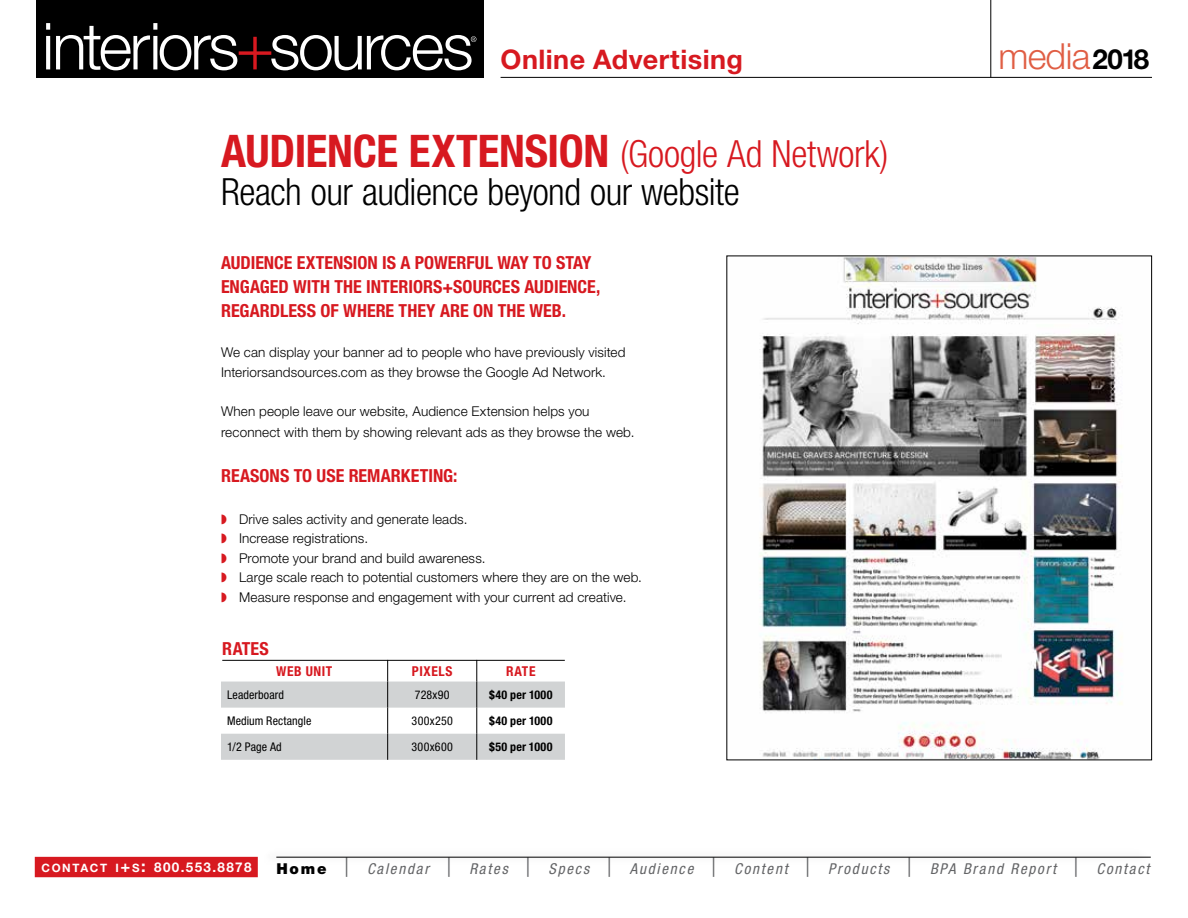
<style>
.page{position:relative;width:1188px;height:918px;background:#fff}
.page>*{position:absolute;margin:0;border:0;box-sizing:border-box;transform-origin:0 0}
.t1{font:700 condensed 45px "Helvetica Neue LT Std";letter-spacing:-.005em;color:#d71920}
.t2{font:300 condensed 37.5px "Helvetica Neue LT Std";letter-spacing:-.015em;color:#000}
.t3{font:300 36px "Helvetica Neue LT Std";letter-spacing:-.02em;color:#e05e44}
.t4{font:700 27px "Helvetica Neue LT Std";letter-spacing:.015em;color:#d71920}
.t5{font:700 condensed 18px/24px "Helvetica Neue LT Std";color:#d71920}
.t6{font:italic condensed 15px "Helvetica Neue LT Std";letter-spacing:.12em;color:#636466}
.t7{font:700 condensed 13.65px "Helvetica Neue LT Std";letter-spacing:.045em;color:#d71920}
.t8{font:300 13.5px/19.5px "Helvetica Neue LT Std";letter-spacing:.01em;color:#000}
.t9{font:700 13.5px "Helvetica Neue LT Std";letter-spacing:.1em;color:#fff}
.t10{font:condensed 12px "Helvetica Neue LT Std";letter-spacing:.015em;color:#000}
.t11{font:700 condensed 12px "Helvetica Neue LT Std";letter-spacing:.02em;color:#000}
.s1{font-weight:700;font-size:27.75px;color:#000}
.s2{font-weight:300;font-size:37.5px}
.s3{font-size:11.55px}
.s4{font-size:16.5px}
.s5{font-weight:900;font-style:normal;font-stretch:normal;color:#000}
.s6{font-size:18px}
</style>
<div class="page">
<hr style="left:990px;top:0;width:1px;height:77px;background:#000">
<hr style="left:501px;top:77px;width:651px;height:1px;background:#000">
<div style="left:36px;top:0;width:447px;height:78px;background:#000"></div>
<svg style="left:46px;top:23px;width:430px;height:47px"></svg>
<div style="left:262px;top:849px;width:888px;height:17px;background:#000;opacity:.35"></div>
<hr style="left:276px;top:857px;width:875px;height:1px;background:#000">
<div style="left:35px;top:857px;width:223px;height:20px;background:#d71920"></div>
<svg style="left:221px;top:661px;width:344px;height:99px"></svg>
<hr style="left:222px;top:660px;width:343px;height:1px;background:#000">
<img style="left:760px;top:258px;width:363px;height:500px">
<h3 class="t4" style="left:501px;top:43px;width:244px">Online Advertising</h3>
<h3 class="t3" style="left:999px;top:35px;width:152px">media<span class="s1">2018</span></h3>
<h1 class="t1" style="left:221px;top:124px;width:669px">AUDIENCE EXTENSION <span class="s2">(Google Ad Network)</span></h1>
<h2 class="t2" style="left:221px;top:170px;width:520px">Reach our audience beyond our website</h2>
<h3 class="t5" style="left:221px;top:250px;width:381px">AUDIENCE EXTENSION IS A POWERFUL WAY TO STAY<br>ENGAGED WITH THE INTERIORS+SOURCES AUDIENCE,<br>REGARDLESS OF WHERE THEY ARE ON THE WEB.</h3>
<p class="t8" style="left:221px;top:342px;width:406px">We can display your banner ad to people who have previously visited<br>Interiorsandsources.com as they browse the Google Ad Network.</p>
<p class="t8" style="left:221px;top:400px;width:415px;line-height:21px">When people leave our website, Audience Extension helps you reconnect with them by showing relevant ads as they browse the web.</p>
<h3 class="t5" style="left:221px;top:463px;width:238px">REASONS TO USE REMARKETING:</h3>
<p class="t8" style="left:239px;top:509px;width:404px">Drive sales activity and generate leads.<br>Increase registrations.<br>Promote your brand and build awareness.<br>Large scale reach to potential customers where they are on the web.<br>Measure response and engagement with your current ad creative.</p>
<h3 class="t5" style="left:222px;top:637px;width:48px">RATES</h3>
<p class="t7" style="left:276px;top:662px;width:58px">WEB UNIT</p>
<p class="t7" style="left:412px;top:662px;width:42px">PIXELS</p>
<p class="t7" style="left:506px;top:662px;width:31px">RATE</p>
<p class="t10" style="left:227px;top:688px;width:59px">Leaderboard</p>
<p class="t10" style="left:415px;top:688px;width:36px">728x90</p>
<p class="t11" style="left:489px;top:687px;width:65px">$40 per 1000</p>
<p class="t10" style="left:227px;top:714px;width:86px">Medium Rectangle</p>
<p class="t10" style="left:412px;top:714px;width:43px">300x250</p>
<p class="t11" style="left:489px;top:713px;width:65px">$40 per 1000</p>
<p class="t10" style="left:227px;top:740px;width:56px">1/2 Page Ad</p>
<p class="t10" style="left:412px;top:740px;width:43px">300x600</p>
<p class="t11" style="left:489px;top:740px;width:65px">$50 per 1000</p>
<p class="t9" style="left:41px;top:858px;width:212px"><span class="s3">CONTACT I</span><span class="s4">+</span><span class="s3">S</span><span class="s4">:</span> 800.553.8878</p>
<p class="t6" style="left:276px;top:860px;width:875px"><span class="s5">Home</span> <span class="s6">|</span> Calendar <span class="s6">|</span> Rates <span class="s6">|</span> Specs <span class="s6">|</span> Audience <span class="s6">|</span> Content <span class="s6">|</span> Products <span class="s6">|</span> BPA Brand Report <span class="s6">|</span> Contact</p>
</div>
